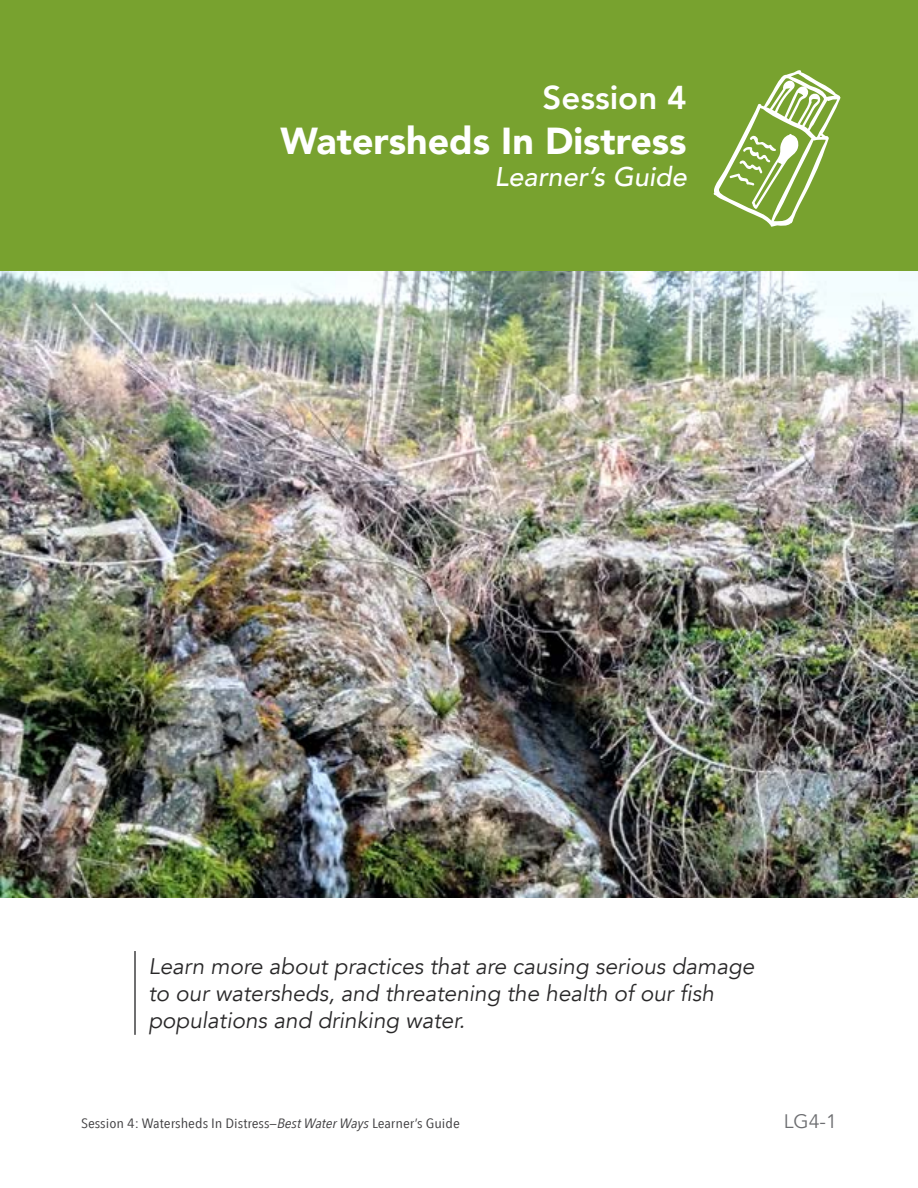
<style>
.page{position:relative;width:918px;height:1188px;background:#fff}
.page>*{position:absolute;margin:0;border:0;box-sizing:border-box;transform-origin:0 0}
.Guide_title{font:900 37.5px "Avenir";color:#fff}
.Guide_title-2{font:800 33px "Avenir";color:#fff}
.Guide_title-3{font:italic 500 27px "Avenir";color:#fff}
.Pullquote_black{font:italic 22.5px/27px "Avenir";color:#292829}
.t1{font:19.5px "Avenir";color:#6d6e71}
.t2{font:13.5px "Avenir Next Condensed";color:#414042;scale:1.2 1}
.s1{font-style:italic}
</style>
<div class="page">
<div style="left:0;top:0;width:918px;height:271px;background:#78a22f"></div>
<hr style="left:134px;top:951px;width:2px;height:84px;background:#414042">
<img style="left:0;top:271px;width:918px;height:627px">
<svg style="left:713px;top:70px;width:128px;height:157px"></svg>
<p class="Guide_title-2" style="left:543px;top:71px;width:146px">Session 4</p>
<p class="Guide_title" style="left:280px;top:108px;width:408px">Watersheds In Distress</p>
<p class="Guide_title-3" style="left:495px;top:160px;width:194px">Learner’s Guide</p>
<p class="Pullquote_black" style="left:148px;top:953px;width:607px">Learn more about practices that are causing serious damage to our watersheds, and threatening the health of our fish populations and drinking water.</p>
<p class="t2" style="left:81px;top:1111px;width:317px">Session 4: Watersheds In Distress—<span class="s1">Best Water Ways</span> Learner’s Guide</p>
<p class="t1" style="left:784px;top:1109px;width:55px">LG4-1</p>
</div>
